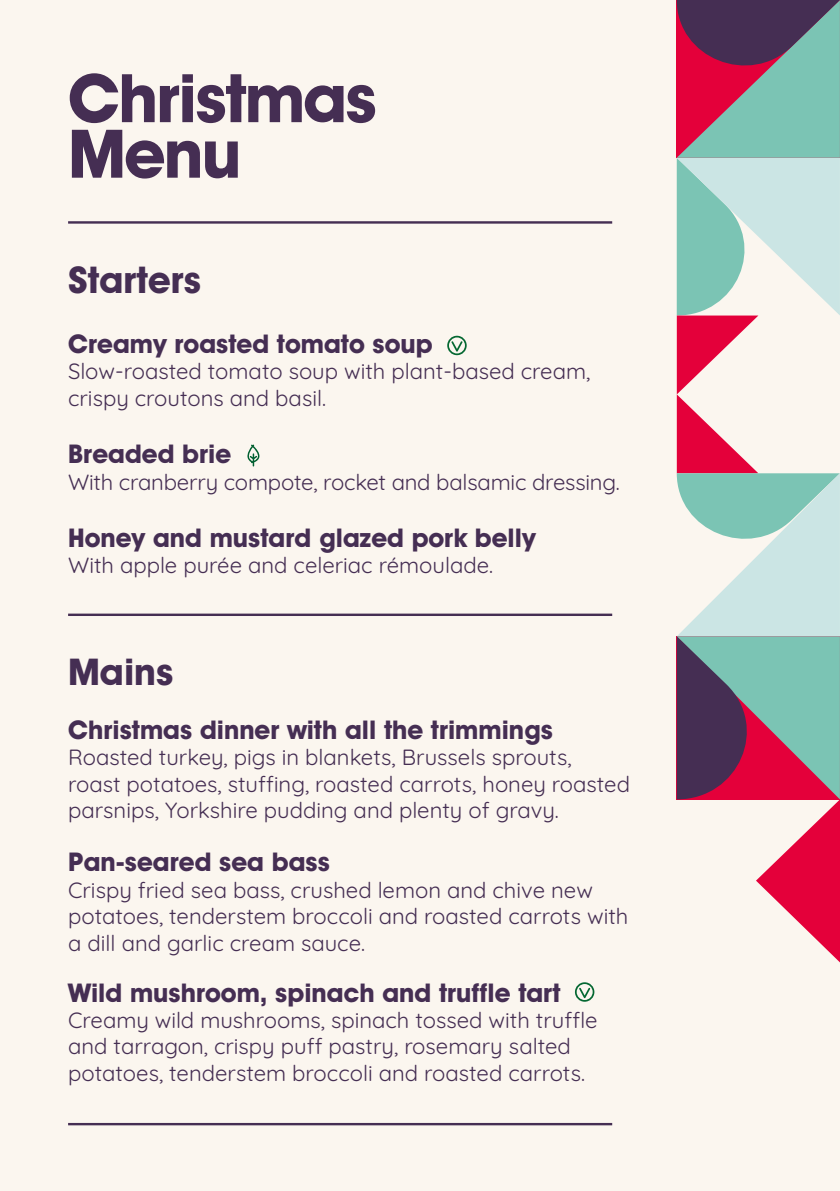
<style>
.page{position:relative;width:840px;height:1191px;background:#fff}
.page>*{position:absolute;margin:0;border:0;box-sizing:border-box;transform-origin:0 0}
.t1{font:700 67.4px/55.6px "Avant Garde IT Cby BT";letter-spacing:-.025em;color:#452e53}
.t2{font:700 37px "Avant Garde IT Cby BT";color:#452e53}
.t3{font:700 26px "Avant Garde IT Cby BT";color:#452e53}
.t4{font:22px/26.4px "Quicksand";color:#452e53}
</style>
<div class="page">
<div style="left:0;top:0;width:839px;height:1191px;background:#fbf6ef"></div>
<hr style="left:68px;top:221px;width:544px;height:3px;background:#452e53">
<svg style="left:676px;top:0;width:163px;height:962px"></svg>
<hr style="left:68px;top:613px;width:544px;height:3px;background:#452e53">
<hr style="left:68px;top:1123px;width:544px;height:2px;background:#452e53">
<svg style="left:247px;top:444px;width:13px;height:22px"></svg>
<svg style="left:447px;top:336px;width:19px;height:19px"></svg>
<svg style="left:575px;top:982px;width:19px;height:19px"></svg>
<h1 class="t1" style="left:68px;top:70px;width:310px">Christmas<br>Menu</h1>
<h2 class="t2" style="left:68px;top:257px;width:134px">Starters</h2>
<p class="t3" style="left:68px;top:328px;width:366px">Creamy roasted tomato soup</p>
<p class="t4" style="left:68px;top:356px;width:523px">Slow-roasted tomato soup with plant-based cream, crispy croutons and basil.</p>
<p class="t3" style="left:68px;top:438px;width:164px">Breaded brie</p>
<p class="t4" style="left:68px;top:466px;width:553px">With cranberry compote, rocket and balsamic dressing.</p>
<p class="t3" style="left:68px;top:522px;width:469px">Honey and mustard glazed pork belly</p>
<p class="t4" style="left:68px;top:550px;width:426px">With apple purée and celeriac rémoulade.</p>
<h2 class="t2" style="left:68px;top:649px;width:107px">Mains</h2>
<p class="t3" style="left:68px;top:713px;width:486px">Christmas dinner with all the trimmings</p>
<p class="t4" style="left:68px;top:742px;width:563px">Roasted turkey, pigs in blankets, Brussels sprouts,<br>roast potatoes, stuffing, roasted carrots, honey roasted parsnips, Yorkshire pudding and plenty of gravy.</p>
<p class="t3" style="left:68px;top:846px;width:263px">Pan-seared sea bass</p>
<p class="t4" style="left:68px;top:874px;width:561px">Crispy fried sea bass, crushed lemon and chive new potatoes, tenderstem broccoli and roasted carrots with a dill and garlic cream sauce.</p>
<p class="t3" style="left:68px;top:976px;width:493px">Wild mushroom, spinach and truffle tart</p>
<p class="t4" style="left:68px;top:1005px;width:531px">Creamy wild mushrooms, spinach tossed with truffle and tarragon, crispy puff pastry, rosemary salted potatoes, tenderstem broccoli and roasted carrots.</p>
</div>
